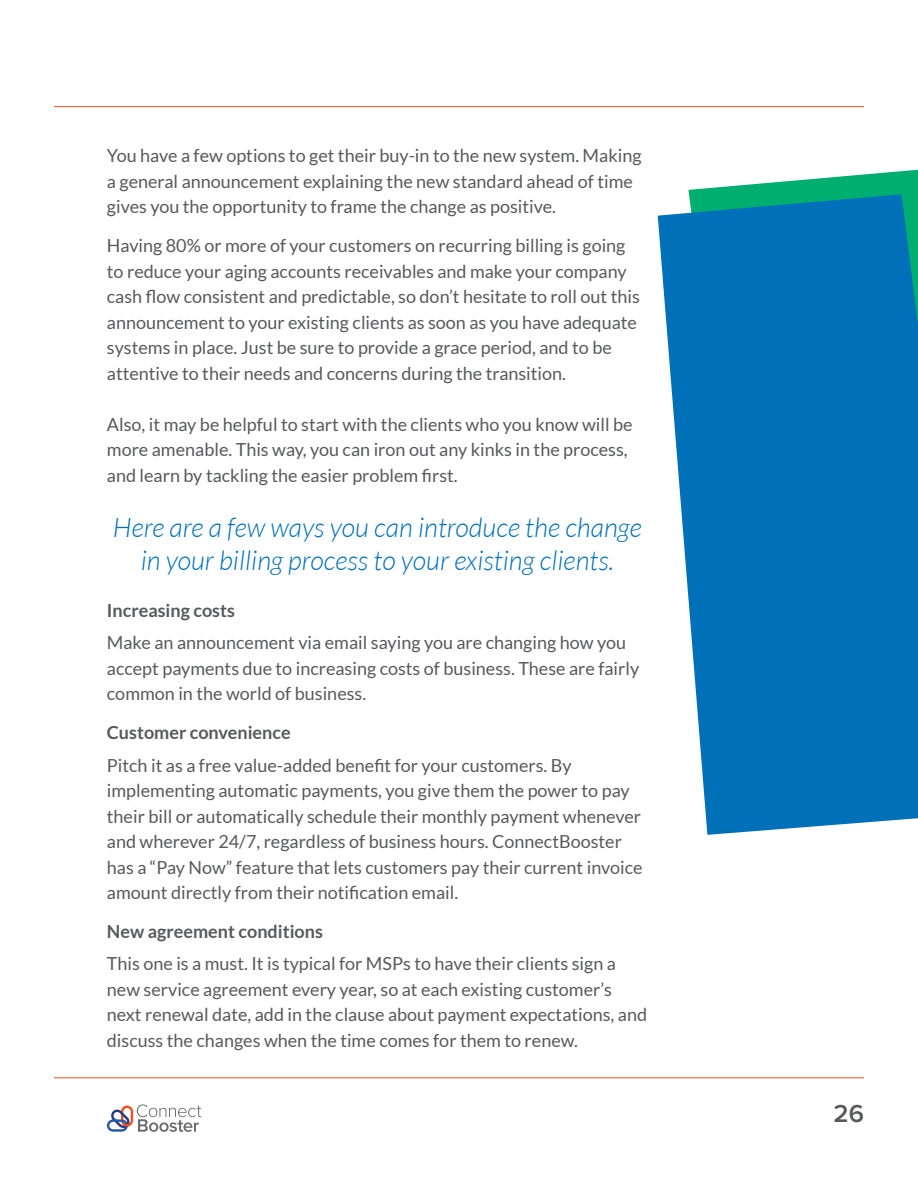
<style>
.page{position:relative;width:918px;height:1188px;background:#fff}
.page>*{position:absolute;margin:0;border:0;box-sizing:border-box;transform-origin:0 0}
.t1{font:italic 300 27px/32.4px "Lato";color:#0070b9;text-align:center}
.t2{font:600 25.5px "Proxima Nova";color:#58595b}
.t3{font:18px/25.5px "Lato";color:#58595b}
.t4{font:700 18px "Lato";color:#58595b}
</style>
<div class="page">
<hr style="left:54px;top:106px;width:810px;height:1px;background:#f05123">
<hr style="left:54px;top:1078px;width:810px;height:1px;background:#f05123">
<svg style="left:107px;top:1104px;width:94px;height:28px"></svg>
<svg style="left:688px;top:170px;width:230px;height:24px;fill:#00ae6f"></svg>
<svg style="left:658px;top:194px;width:260px;height:641px;background:#1a80bf"></svg>
<p class="t3" style="left:107px;top:144px;width:536px">You have a few options to get their buy-in to the new system. Making a general announcement explaining the new standard ahead of time gives you the opportunity to frame the change as positive.</p>
<p class="t3" style="left:107px;top:234px;width:534px">Having 80% or more of your customers on recurring billing is going to reduce your aging accounts receivables and make your company cash flow consistent and predictable, so don’t hesitate to roll out this announcement to your existing clients as soon as you have adequate systems in place. Just be sure to provide a grace period, and to be attentive to their needs and concerns during the transition.</p>
<p class="t3" style="left:107px;top:412px;width:527px">Also, it may be helpful to start with the clients who you know will be more amenable. This way, you can iron out any kinks in the process, and learn by tackling the easier problem first.</p>
<h1 class="t1" style="left:113px;top:513px;width:530px">Here are a few ways you can introduce the change in your billing process to your existing clients.</h1>
<p class="t4" style="left:107px;top:603px;width:130px">Increasing costs</p>
<p class="t3" style="left:107px;top:631px;width:534px">Make an announcement via email saying you are changing how you accept payments due to increasing costs of business. These are fairly common in the world of business.</p>
<p class="t4" style="left:107px;top:725px;width:185px">Customer convenience</p>
<p class="t3" style="left:107px;top:752px;width:537px">Pitch it as a free value-added benefit for your customers. By implementing automatic payments, you give them the power to pay their bill or automatically schedule their monthly payment whenever and wherever 24/7, regardless of business hours. ConnectBooster has a “Pay Now” feature that lets customers pay their current invoice amount directly from their notification email.</p>
<p class="t4" style="left:107px;top:924px;width:217px">New agreement conditions</p>
<p class="t3" style="left:107px;top:952px;width:542px">This one is a must. It is typical for MSPs to have their clients sign a new service agreement every year, so at each existing customer’s next renewal date, add in the clause about payment expectations, and discuss the changes when the time comes for them to renew.</p>
<h2 class="t2" style="left:834px;top:1103px;width:32px">26</h2>
</div>
